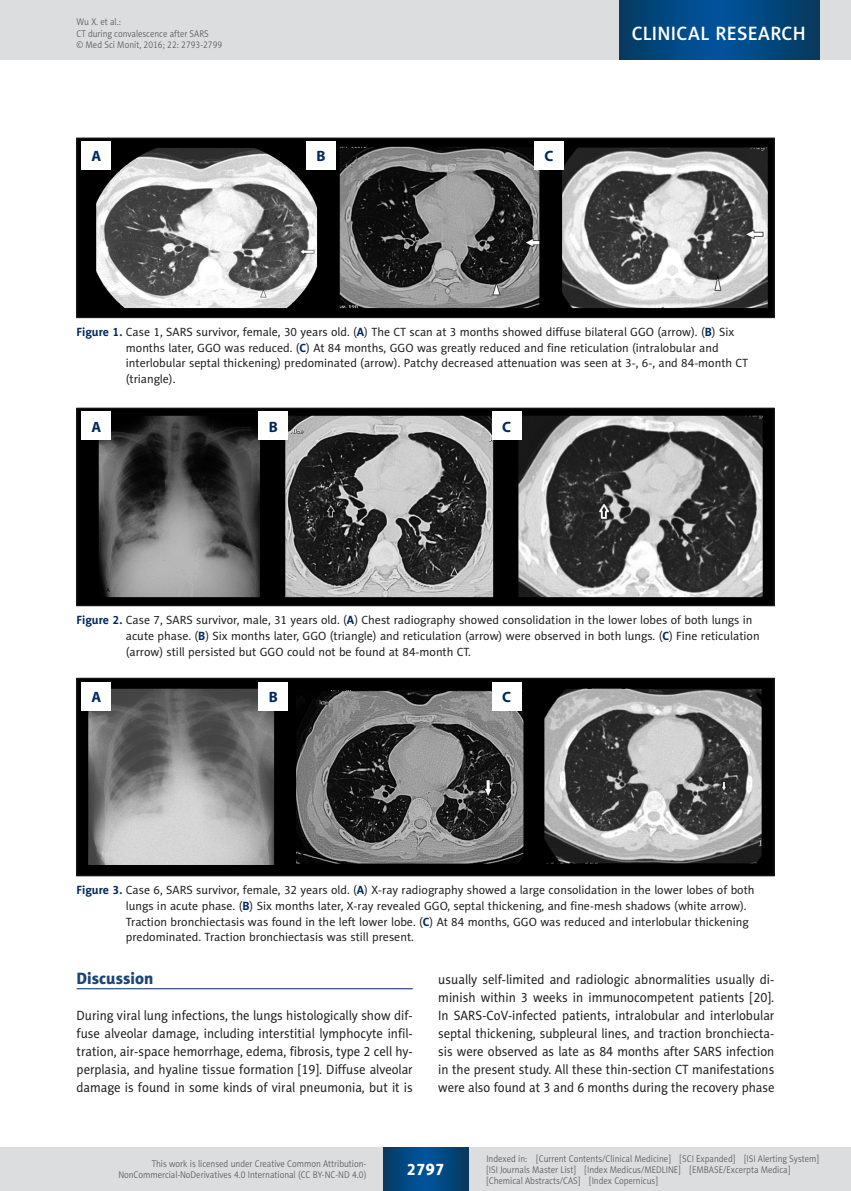
<style>
.page{position:relative;width:851px;height:1191px;background:#fff}
.page>*{position:absolute;margin:0;border:0;box-sizing:border-box;transform-origin:0 0}
.t1{font:19.5px "Naomi Sans EFN Medium";letter-spacing:.015em;color:#fff}
.MSM_Headline_1{font:16.5px "Naomi Sans EFN Heavy";color:#1a4574}
.t2{font:16.5px "Naomi Sans EFN Heavy";color:#fff}
.t3{font:700 15px "Myriad Pro";color:#00295c}
.MSM_Body{font:13.5px/18px "Naomi Sans EFN";color:#231f20;text-align:justify;scale:.95 1}
.MSM_Rycina_tytul{font:12px/15.8px "Naomi Sans EFN";color:#231f20}
.t4{font:9.75px/11.2px "Naomi Sans EFN Light";color:#57585a;scale:.9 1}
.s1{font-weight:700;color:#00295c}
</style>
<div class="page">
<hr style="left:77px;top:988px;width:335px;height:1px;background:#00295c">
<img style="left:79px;top:140px;width:693px;height:176px">
<div style="left:77px;top:138px;width:697px;height:180px;border:1px solid #231f20"></div>
<div style="left:82px;top:142px;width:29px;height:28px;background:#fff"></div>
<div style="left:306px;top:142px;width:29px;height:28px;background:#fff"></div>
<div style="left:534px;top:142px;width:29px;height:28px;background:#fff"></div>
<img style="left:79px;top:410px;width:693px;height:194px">
<div style="left:77px;top:408px;width:697px;height:198px;border:1px solid #231f20"></div>
<div style="left:82px;top:412px;width:29px;height:28px;background:#fff"></div>
<div style="left:259px;top:412px;width:29px;height:28px;background:#fff"></div>
<div style="left:492px;top:412px;width:29px;height:28px;background:#fff"></div>
<img style="left:79px;top:680px;width:693px;height:194px">
<div style="left:77px;top:678px;width:697px;height:198px;border:1px solid #231f20"></div>
<div style="left:82px;top:682px;width:29px;height:28px;background:#fff"></div>
<div style="left:259px;top:682px;width:29px;height:28px;background:#fff"></div>
<div style="left:492px;top:682px;width:29px;height:28px;background:#fff"></div>
<div style="left:0;top:1148px;width:850px;height:43px;background:#dcdddf"></div>
<svg style="left:383px;top:1147px;width:85px;height:43px;background:#02477e"></svg>
<div style="left:0;top:0;width:850px;height:60px;background:#dcdddf"></div>
<svg style="left:619px;top:0;width:200px;height:60px;background:#02477e"></svg>
<p class="t4" style="left:77px;top:16px;width:163px">Wu X. et al.:<br>CT during convalescence after SARS<br>© Med Sci Monit, 2016; 22: 2793-2799</p>
<h1 class="t1" style="left:631px;top:22px;width:175px">CLINICAL RESEARCH</h1>
<p class="t3" style="left:91px;top:147px;width:11px">A</p>
<p class="t3" style="left:316px;top:147px;width:11px">B</p>
<p class="t3" style="left:544px;top:147px;width:10px">C</p>
<p class="MSM_Rycina_tytul" style="left:126px;top:324px;width:623px;text-indent:-49px"><span class="s1">Figure 1.</span> Case 1, SARS survivor, female, 30 years old. (<span class="s1">A</span>) The CT scan at 3 months showed diffuse bilateral GGO (arrow). (<span class="s1">B</span>) Six months later, GGO was reduced. (<span class="s1">C</span>) At 84 months, GGO was greatly reduced and fine reticulation (intralobular and interlobular septal thickening) predominated (arrow). Patchy decreased attenuation was seen at 3-, 6-, and 84-month CT (triangle).</p>
<p class="t3" style="left:91px;top:417px;width:11px">A</p>
<p class="t3" style="left:269px;top:417px;width:11px">B</p>
<p class="t3" style="left:502px;top:417px;width:10px">C</p>
<p class="MSM_Rycina_tytul" style="left:126px;top:612px;width:635px;text-indent:-49px"><span class="s1">Figure 2.</span> Case 7, SARS survivor, male, 31 years old. (<span class="s1">A</span>) Chest radiography showed consolidation in the lower lobes of both lungs in acute phase. (<span class="s1">B</span>) Six months later, GGO (triangle) and reticulation (arrow) were observed in both lungs. (<span class="s1">C</span>) Fine reticulation (arrow) still persisted but GGO could not be found at 84-month CT.</p>
<p class="t3" style="left:91px;top:687px;width:11px">A</p>
<p class="t3" style="left:269px;top:687px;width:11px">B</p>
<p class="t3" style="left:502px;top:687px;width:10px">C</p>
<p class="MSM_Rycina_tytul" style="left:126px;top:882px;width:630px;text-indent:-49px"><span class="s1">Figure 3.</span> Case 6, SARS survivor, female, 32 years old. (<span class="s1">A</span>) X-ray radiography showed a large consolidation in the lower lobes of both lungs in acute phase. (<span class="s1">B</span>) Six months later, X-ray revealed GGO, septal thickening, and fine-mesh shadows (white arrow).<br>Traction bronchiectasis was found in the left lower lobe. (<span class="s1">C</span>) At 84 months, GGO was reduced and interlobular thickening predominated. Traction bronchiectasis was still present.</p>
<p class="MSM_Headline_1" style="left:77px;top:968px;width:78px">Discussion</p>
<p class="MSM_Body" style="left:77px;top:1006px;width:355px">During viral lung infections, the lungs histologically show dif&shy;fuse alveolar damage, including interstitial lymphocyte infil&shy;tration, air-space hemorrhage, edema, fibrosis, type 2 cell hy&shy;perplasia, and hyaline tissue formation [19]. Diffuse alveolar damage is found in some kinds of viral pneumonia, but it is</p>
<p class="MSM_Body" style="left:438px;top:970px;width:355px">usually self-limited and radiologic abnormalities usually di&shy;minish within 3 weeks in immunocompetent patients [20].<br>In SARS-CoV-infected patients, intralobular and interlobular septal thickening, subpleural lines, and traction bronchiecta&shy;sis were observed as late as 84 months after SARS infection in the present study. All these thin-section CT manifestations were also found at 3 and 6 months during the recovery phase</p>
<p class="t4" style="left:118px;top:1158px;width:277px;text-align:right">This work is licensed under Creative Common Attribution-<br>NonCommercial-NoDerivatives 4.0 International (CC BY-NC-ND 4.0)</p>
<h2 class="t2" style="left:406px;top:1159px;width:40px">2797</h2>
<p class="t4" style="left:486px;top:1152px;width:371px">Indexed in: [Current Contents/Clinical Medicine] [SCI Expanded] [ISI Alerting System] [ISI Journals Master List] [Index Medicus/MEDLINE] [EMBASE/Excerpta Medica] [Chemical Abstracts/CAS] [Index Copernicus]</p>
</div>
